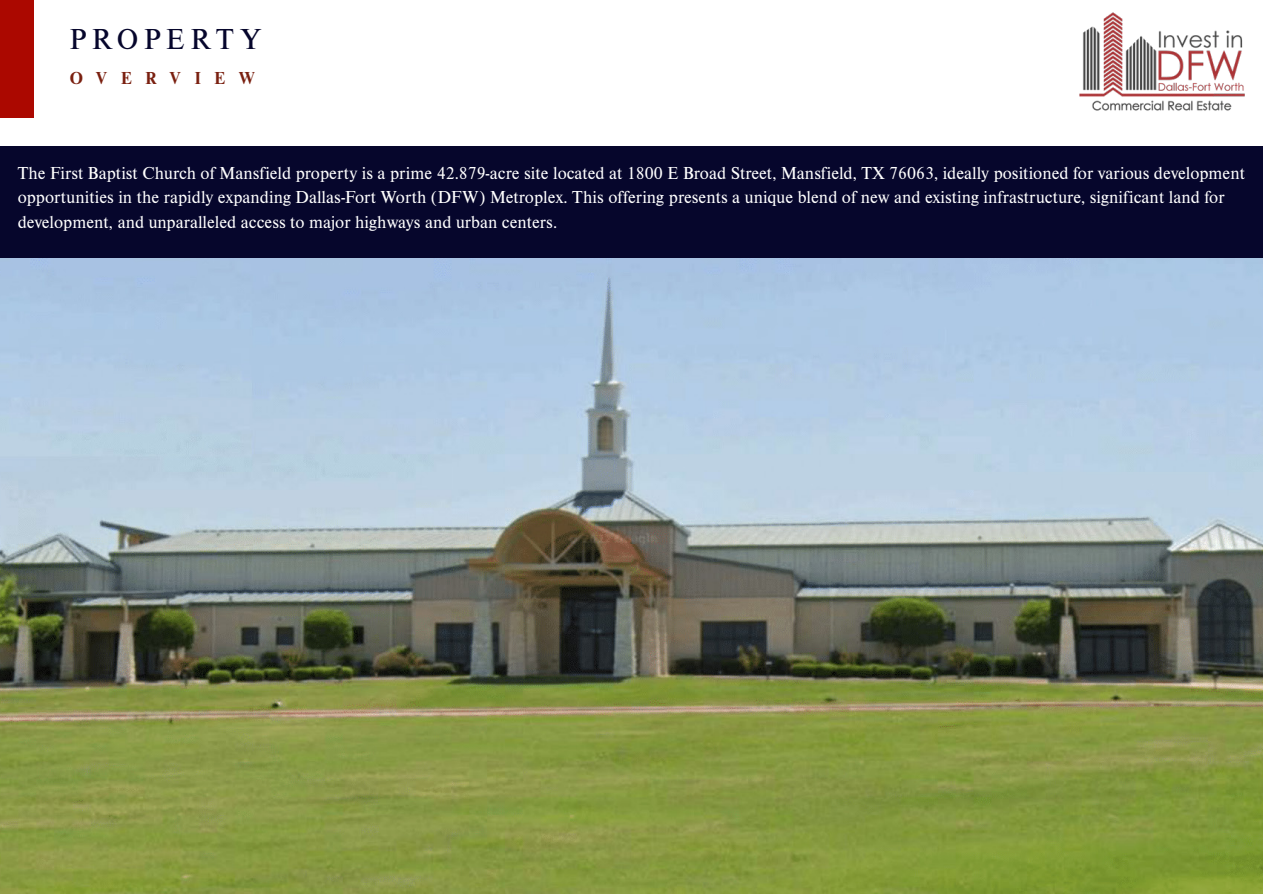
<style>
.page{position:relative;width:1263px;height:894px;background:#fff}
.page>*{position:absolute;margin:0;border:0;box-sizing:border-box;transform-origin:0 0}
.t1{font:30px "Nimbus Rom D";letter-spacing:.18em;color:#06062c}
.t2{font:18px/24.8px "Nimbus Rom D";color:#fff}
.t3{font:700 18px "Nimbus Rom D";letter-spacing:.75em;color:#7a2010}
</style>
<div class="page">
<div style="left:0;top:0;width:34px;height:117px;background:#ab0800"></div>
<div style="left:0;top:145px;width:1263px;height:113px;background:#06062c"></div>
<img style="left:1079px;top:12px;width:166px;height:99px">
<img style="left:0;top:258px;width:1262px;height:635px">
<h1 class="t1" style="left:70px;top:19px;width:192px">PROPERTY</h1>
<p class="t3" style="left:70px;top:66px;width:187px">OVERVIEW</p>
<p class="t2" style="left:18px;top:160px;width:1229px">The First Baptist Church of Mansfield property is a prime 42.879-acre site located at 1800 E Broad Street, Mansfield, TX 76063, ideally positioned for various development opportunities in the rapidly expanding Dallas-Fort Worth (DFW) Metroplex. This offering presents a unique blend of new and existing infrastructure, significant land for development, and unparalleled access to major highways and urban centers.</p>
</div>
